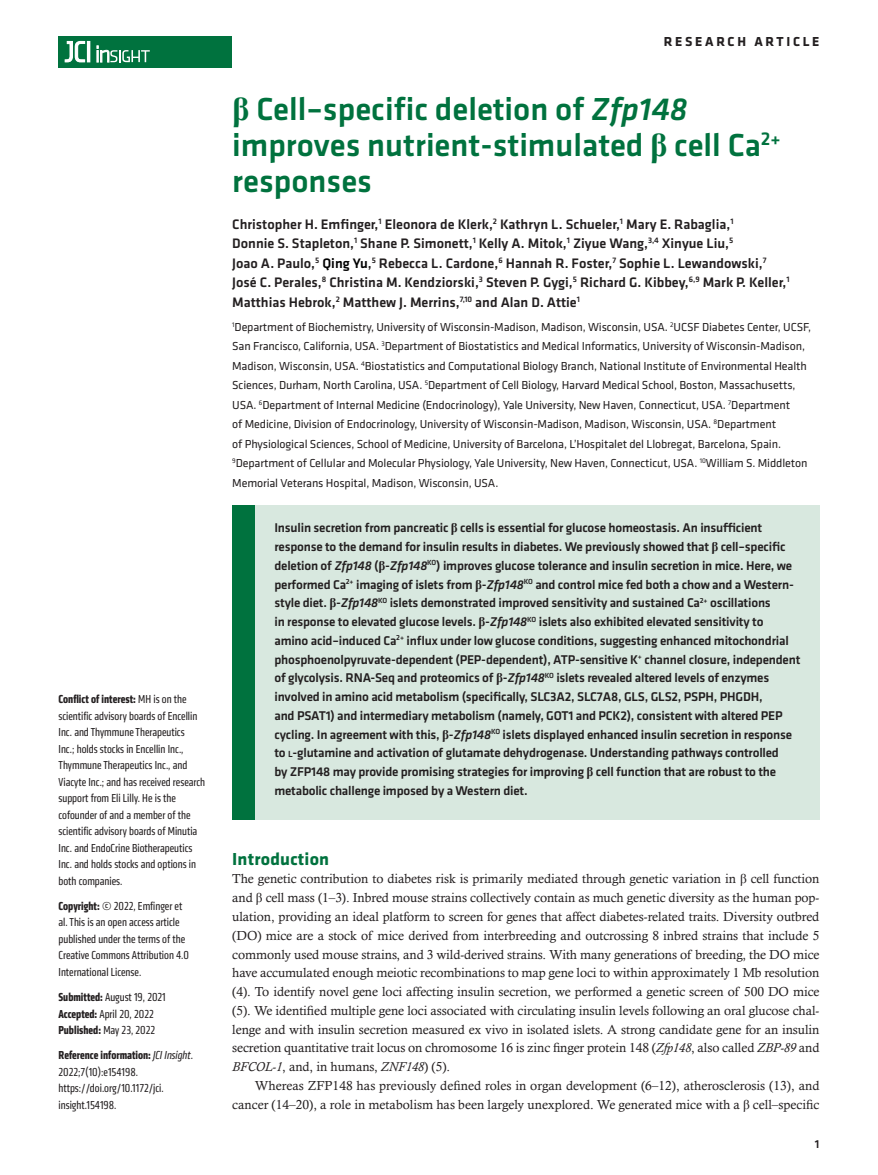
<style>
.page{position:relative;width:878px;height:1175px;background:#fff}
.page>*{position:absolute;margin:0;border:0;box-sizing:border-box;transform-origin:0 0}
.t1{font:500 33px/36px "Klavika Basic";color:#00723e}
.t2{font:700 18px "Klavika";letter-spacing:.01em;color:#00723e}
.t3{font:500 14.25px/19.5px "Klavika Basic";color:#231f20}
.t4{font:700 13.5px "Klavika Basic";letter-spacing:.2em;color:#231f20}
.t5{font:500 13.2px/18.8px "Klavika Basic";letter-spacing:-.015em;color:#231f20}
.t6{font:13.2px/18.8px "Calisto MT Std";color:#231f20;text-align:justify}
.t7{font:12px/19.5px "Klavika";letter-spacing:-.01em;color:#231f20}
.t8{font:condensed 12px/16.5px "Klavika";color:#231f20}
.t9{font:500 12px "Klavika Basic";color:#231f20}
.s1{font-weight:700}
.s2{font-style:italic}
.s3{font-family:"Times New Roman";font-weight:700}
.s4{color:#000}
.s5{font-size:9.15px}
.s6{font-family:"Times New Roman"}
</style>
<div class="page">
<div style="left:59px;top:36px;width:173px;height:31px;background:#00723e"></div>
<hr style="left:87px;top:41px;width:3px;height:21px;background:#fff">
<svg style="left:64px;top:41px;width:21px;height:22px"></svg>
<svg style="left:97px;top:46px;width:53px;height:16px"></svg>
<div style="left:232px;top:505px;width:587px;height:314px;background:#d8e8df"></div>
<div style="left:232px;top:505px;width:22px;height:314px;background:#00723e"></div>
<p class="t8" style="left:59px;top:691px;width:148px"><span class="s1">Conflict of interest:</span> MH is on the scientific advisory boards of Encellin Inc. and Thymmune Therapeutics<br>Inc.; holds stocks in Encellin Inc., Thymmune Therapeutics Inc., and Viacyte Inc.; and has received research support from Eli Lilly. He is the cofounder of and a member of the scientific advisory boards of Minutia Inc. and EndoCrine Biotherapeutics Inc. and holds stocks and options in both companies.</p>
<p class="t8" style="left:59px;top:897px;width:132px"><span class="s1">Copyright:</span> © 2022, Emfinger et al. This is an open access article published under the terms of the<br>Creative Commons Attribution 4.0<br>International License.</p>
<p class="t8" style="left:59px;top:988px;width:109px"><span class="s1">Submitted:</span> August 19, 2021<br><span class="s1">Accepted:</span> April 20, 2022<br><span class="s1">Published:</span> May 23, 2022</p>
<p class="t8" style="left:59px;top:1046px;width:136px"><span class="s1">Reference information:</span> <span class="s2">JCI Insight</span>.<br>2022;7(10):e154198. https://doi.org/10.1172/jci. insight.154198.</p>
<p class="t4" style="left:663px;top:32px;width:157px">RESEARCH ARTICLE</p>
<h1 class="t1" style="left:232px;top:91px;width:550px"><span class="s3">β</span> Cell–specific deletion of <span class="s2">Zfp148 </span>improves nutrient-stimulated <span class="s3">β</span> cell Ca<sup>2+ </sup>responses</h1>
<p class="t3" style="left:232px;top:214px;width:559px">Christopher H. Emfinger,<sup>1</sup> Eleonora de Klerk,<sup>2</sup> Kathryn L. Schueler,<sup>1</sup> Mary E. Rabaglia,<sup>1<br></sup>Donnie S. Stapleton,<sup>1</sup> Shane P. Simonett,<sup>1</sup> Kelly A. Mitok,<sup>1</sup> Ziyue Wang,<sup>3,4</sup> Xinyue Liu,<sup>5<br></sup>Joao A. Paulo,<sup>5</sup> <span class="s4">Qing Yu</span>,<sup>5</sup> Rebecca L. Cardone,<sup>6</sup> Hannah R. Foster,<sup>7</sup> Sophie L. Lewandowski,<sup>7<br></sup>José C. Perales,<sup>8</sup> Christina M. Kendziorski,<sup>3</sup> Steven P. Gygi,<sup>5</sup> Richard G. Kibbey,<sup>6,9</sup> Mark P. Keller,<sup>1<br></sup>Matthias Hebrok,<sup>2</sup> Matthew J. Merrins,<sup>7,10</sup> and Alan D. Attie<sup>1</sup></p>
<p class="t7" style="left:232px;top:316px;width:580px"><sup>1</sup>Department of Biochemistry, University of Wisconsin-Madison, Madison, Wisconsin, USA. <sup>2</sup>UCSF Diabetes Center, UCSF, San Francisco, California, USA. <sup>3</sup>Department of Biostatistics and Medical Informatics, University of Wisconsin-Madison, Madison, Wisconsin, USA. <sup>4</sup>Biostatistics and Computational Biology Branch, National Institute of Environmental Health Sciences, Durham, North Carolina, USA. <sup>5</sup>Department of Cell Biology, Harvard Medical School, Boston, Massachusetts, USA. <sup>6</sup>Department of Internal Medicine (Endocrinology), Yale University, New Haven, Connecticut, USA. <sup>7</sup>Department<br>of Medicine, Division of Endocrinology, University of Wisconsin-Madison, Madison, Wisconsin, USA. <sup>8</sup>Department<br>of Physiological Sciences, School of Medicine, University of Barcelona, L’Hospitalet del Llobregat, Barcelona, Spain.<br><sup>9</sup>Department of Cellular and Molecular Physiology, Yale University, New Haven, Connecticut, USA. <sup>10</sup>William S. Middleton Memorial Veterans Hospital, Madison, Wisconsin, USA.</p>
<p class="t5" style="left:274px;top:518px;width:527px">Insulin secretion from pancreatic <span class="s3">β</span> cells is essential for glucose homeostasis. An insufficient response to the demand for insulin results in diabetes. We previously showed that <span class="s3">β</span> cell–specific deletion of <span class="s2">Zfp148</span> (<span class="s3">β</span>-<span class="s2">Zfp148</span><sup>KO</sup>) improves glucose tolerance and insulin secretion in mice. Here, we performed Ca<sup>2+</sup> imaging of islets from <span class="s3">β</span>‑<span class="s2">Zfp148</span><sup>KO</sup> and control mice fed both a chow and a Western&shy;style diet. <span class="s3">β</span>-<span class="s2">Zfp148</span><sup>KO</sup> islets demonstrated improved sensitivity and sustained Ca<sup>2+</sup> oscillations<br>in response to elevated glucose levels. <span class="s3">β</span>-<span class="s2">Zfp148</span><sup>KO</sup> islets also exhibited elevated sensitivity to amino acid–induced Ca<sup>2+</sup> influx under low glucose conditions, suggesting enhanced mitochondrial phosphoenolpyruvate-dependent (PEP-dependent), ATP-sensitive K<sup>+</sup> channel closure, independent of glycolysis. RNA-Seq and proteomics of <span class="s3">β</span>-<span class="s2">Zfp148</span><sup>KO</sup> islets revealed altered levels of enzymes involved in amino acid metabolism (specifically, SLC3A2, SLC7A8, GLS, GLS2, PSPH, PHGDH,<br>and PSAT1) and intermediary metabolism (namely, GOT1 and PCK2), consistent with altered PEP cycling. In agreement with this, <span class="s3">β</span>-<span class="s2">Zfp148</span><sup>KO</sup> islets displayed enhanced insulin secretion in response to <span class="s5">l</span>-glutamine and activation of glutamate dehydrogenase. Understanding pathways controlled<br>by ZFP148 may provide promising strategies for improving <span class="s3">β</span> cell function that are robust to the metabolic challenge imposed by a Western diet.</p>
<h2 class="t2" style="left:232px;top:845px;width:98px">Introduction</h2>
<p class="t6" style="left:232px;top:869px;width:588px">The genetic contribution to diabetes risk is primarily mediated through genetic variation in <span class="s6">β</span> cell function and <span class="s6">β</span> cell mass (1–3). Inbred mouse strains collectively contain as much genetic diversity as the human pop&shy;ulation, providing an ideal platform to screen for genes that affect diabetes-related traits. Diversity outbred (DO) mice are a stock of mice derived from interbreeding and outcrossing 8 inbred strains that include 5 commonly used mouse strains, and 3 wild-derived strains. With many generations of breeding, the DO mice have accumulated enough meiotic recombinations to map gene loci to within approximately 1 Mb resolution (4). To identify novel gene loci affecting insulin secretion, we performed a genetic screen of 500 DO mice (5). We identified multiple gene loci associated with circulating insulin levels following an oral glucose chal&shy;lenge and with insulin secretion measured ex vivo in isolated islets. A strong candidate gene for an insulin secretion quantitative trait locus on chromosome 16 is zinc finger protein 148 (<span class="s2">Zfp148</span>, also called <span class="s2">ZBP-89</span> and <span class="s2">BFCOL-1</span>, and, in humans, <span class="s2">ZNF148</span>) (5).</p>
<p class="t6" style="left:232px;top:1076px;width:588px;text-align:right">Whereas ZFP148 has previously defined roles in organ development (6–12), atherosclerosis (13), and cancer (14–20), a role in metabolism has been largely unexplored. We generated mice with a <span class="s6">β</span> cell–specific</p>
<p class="t9" style="left:814px;top:1135px;width:6px">1</p>
</div>
